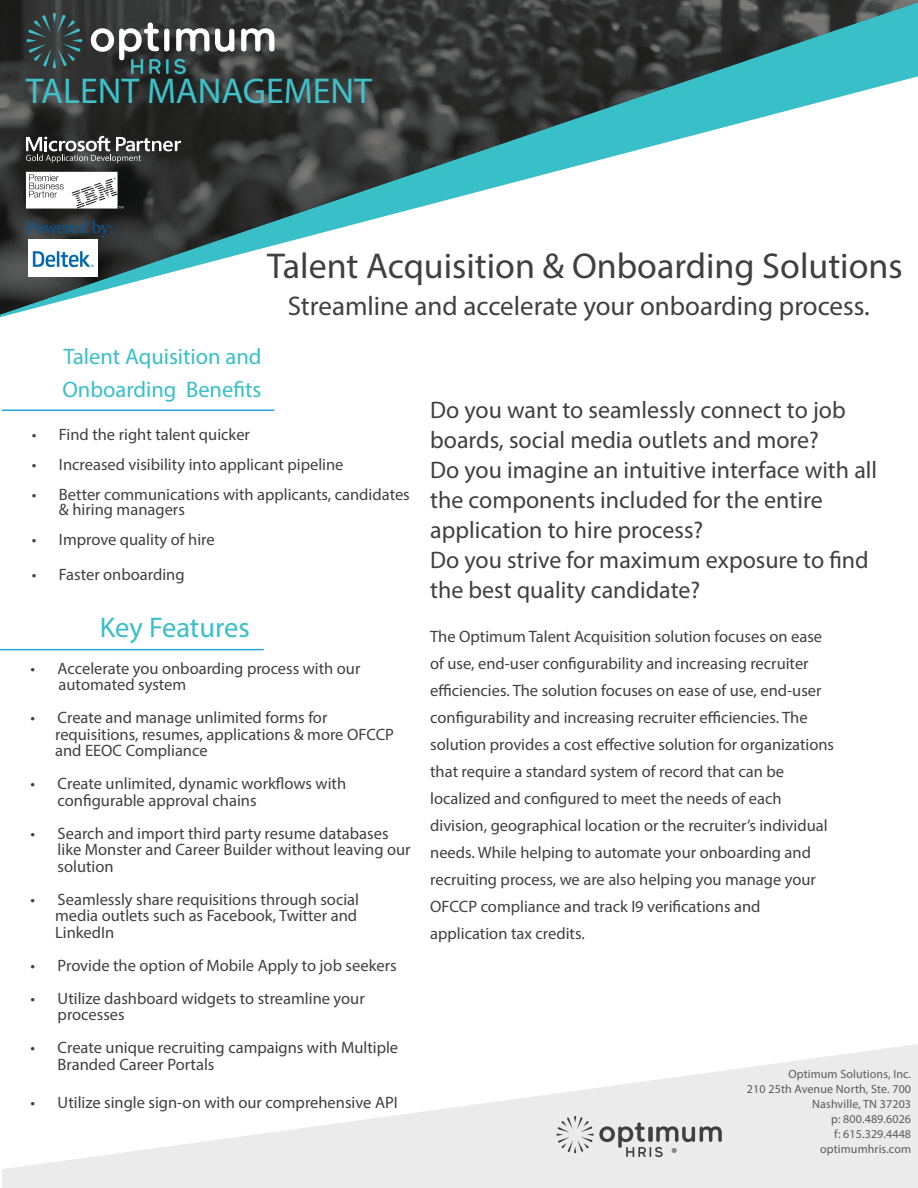
<style>
.page{position:relative;width:918px;height:1188px;background:#fff}
.page>*{position:absolute;margin:0;border:0;box-sizing:border-box;transform-origin:0 0}
.t1{font:36px "Myriad Pro";color:#404041}
.t2{font:36px "Myriad Pro";color:#3ec1c9}
.t3{font:28.5px "Myriad Pro";color:#38bfc7}
.t4{font:27px "Myriad Pro";color:#404041}
.t5{font:24px/30px "Myriad Pro";color:#404041}
.t6{font:22.5px "Myriad Pro";color:#38bfc7}
.t7{font:18px "Minion Pro";letter-spacing:-.015em;color:#01599e}
.t8{font:18px "Minion Pro";color:#231f20}
.t9{font:16.5px/27px "Myriad Pro";color:#404041}
.t10{font:12px "Myriad Pro";letter-spacing:.01em;color:#595a5b}
</style>
<div class="page">
<img style="left:0;top:0;width:918px;height:315px">
<img style="left:29px;top:240px;width:68px;height:37px">
<svg style="left:26px;top:13px;width:57px;height:56px;background:#364749"></svg>
<svg style="left:91px;top:21px;width:144px;height:53px"></svg>
<svg style="left:241px;top:28px;width:34px;height:24px"></svg>
<svg style="left:2px;top:1044px;width:916px;height:144px;fill:#ebebec"></svg>
<svg style="left:26px;top:136px;width:155px;height:27px;background:#606060"></svg>
<svg style="left:26px;top:172px;width:97px;height:37px"></svg>
<svg style="left:556px;top:1116px;width:166px;height:41px;background:#cbcbcc"></svg>
<hr style="left:0;top:649px;width:264px;height:1px;background:#26a5de">
<hr style="left:2px;top:410px;width:272px;height:1px;background:#26a5de">
<p class="t2" style="left:26px;top:69px;width:348px">TALENT MANAGEMENT</p>
<p class="t7" style="left:26px;top:215px;width:89px">Powered by:</p>
<p class="t1" style="left:267px;top:244px;width:637px">Talent Acquisition &amp; Onboarding Solutions</p>
<p class="t4" style="left:288px;top:290px;width:584px">Streamline and accelerate your onboarding process.</p>
<p class="t6" style="left:63px;top:343px;width:200px">Talent Aquisition and</p>
<p class="t6" style="left:62px;top:376px;width:201px">Onboarding Benefits</p>
<p class="t9" style="left:32px;top:421px;width:220px">• Find the right talent quicker</p>
<p class="t9" style="left:32px;top:451px;width:313px">• Increased visibility into applicant pipeline</p>
<p class="t9" style="left:59px;top:487px;width:352px;line-height:15px;text-indent:-27px">• Better communications with applicants, candidates &amp; hiring managers</p>
<p class="t9" style="left:32px;top:526px;width:184px">• Improve quality of hire</p>
<p class="t9" style="left:32px;top:561px;width:154px">• Faster onboarding</p>
<p class="t3" style="left:100px;top:610px;width:151px">Key Features</p>
<p class="t9" style="left:31px;top:655px;width:331px">• Accelerate you onboarding process with our</p>
<p class="t9" style="left:59px;top:671px;width:129px">automated system</p>
<p class="t9" style="left:31px;top:704px;width:298px">• Create and manage unlimited forms for</p>
<p class="t9" style="left:55px;top:726px;width:340px;line-height:16.5px">requisitions, resumes, applications &amp; more OFCCP and EEOC Compliance</p>
<p class="t9" style="left:58px;top:775px;width:290px;line-height:16.5px;text-indent:-27px">• Create unlimited, dynamic workflows with configurable approval chains</p>
<p class="t9" style="left:58px;top:825px;width:355px;line-height:16.5px;text-indent:-27px">• Search and import third party resume databases like Monster and Career Builder without leaving our solution</p>
<p class="t9" style="left:31px;top:886px;width:330px">• Seamlessly share requisitions through social</p>
<p class="t9" style="left:55px;top:907px;width:304px;line-height:16.5px">media outlets such as Facebook, Twitter and<br>LinkedIn</p>
<p class="t9" style="left:31px;top:952px;width:367px">• Provide the option of Mobile Apply to job seekers</p>
<p class="t9" style="left:58px;top:990px;width:309px;line-height:16.5px;text-indent:-27px">• Utilize dashboard widgets to streamline your processes</p>
<p class="t9" style="left:58px;top:1039px;width:342px;line-height:16.5px;text-indent:-27px">• Create unique recruiting campaigns with Multiple<br>Branded Career Portals</p>
<p class="t9" style="left:31px;top:1089px;width:369px">• Utilize single sign-on with our comprehensive API</p>
<p class="t5" style="left:430px;top:394px;width:417px">Do you want to seamlessly connect to job boards, social media outlets and more?</p>
<p class="t5" style="left:430px;top:454px;width:449px">Do you imagine an intuitive interface with all the components included for the entire</p>
<p class="t5" style="left:430px;top:514px;width:275px">application to hire process?</p>
<p class="t5" style="left:430px;top:544px;width:440px">Do you strive for maximum exposure to find the best quality candidate?</p>
<p class="t9" style="left:430px;top:623px;width:405px">The Optimum Talent Acquisition solution focuses on ease of use, end-user configurability and increasing recruiter efficiencies. The solution focuses on ease of use, end-user configurability and increasing recruiter efficiencies. The solution provides a cost effective solution for organizations that require a standard system of record that can be</p>
<p class="t9" style="left:430px;top:785px;width:399px">localized and configured to meet the needs of each division, geographical location or the recruiter’s individual needs. While helping to automate your onboarding and recruiting process, we are also helping you manage your OFCCP compliance and track I9 verifications and</p>
<p class="t9" style="left:430px;top:920px;width:156px">application tax credits.</p>
<p class="t8" style="left:672px;top:1142px;width:7px">®</p>
<p class="t10" style="left:788px;top:1067px;width:124px">Optimum Solutions, Inc.</p>
<p class="t10" style="left:747px;top:1082px;width:166px">210 25th Avenue North, Ste. 700</p>
<p class="t10" style="left:812px;top:1097px;width:100px">Nashville, TN 37203</p>
<p class="t10" style="left:831px;top:1112px;width:82px">p: 800.489.6026</p>
<p class="t10" style="left:834px;top:1127px;width:79px">f: 615.329.4448</p>
<p class="t10" style="left:820px;top:1142px;width:92px">optimumhris.com</p>
</div>
